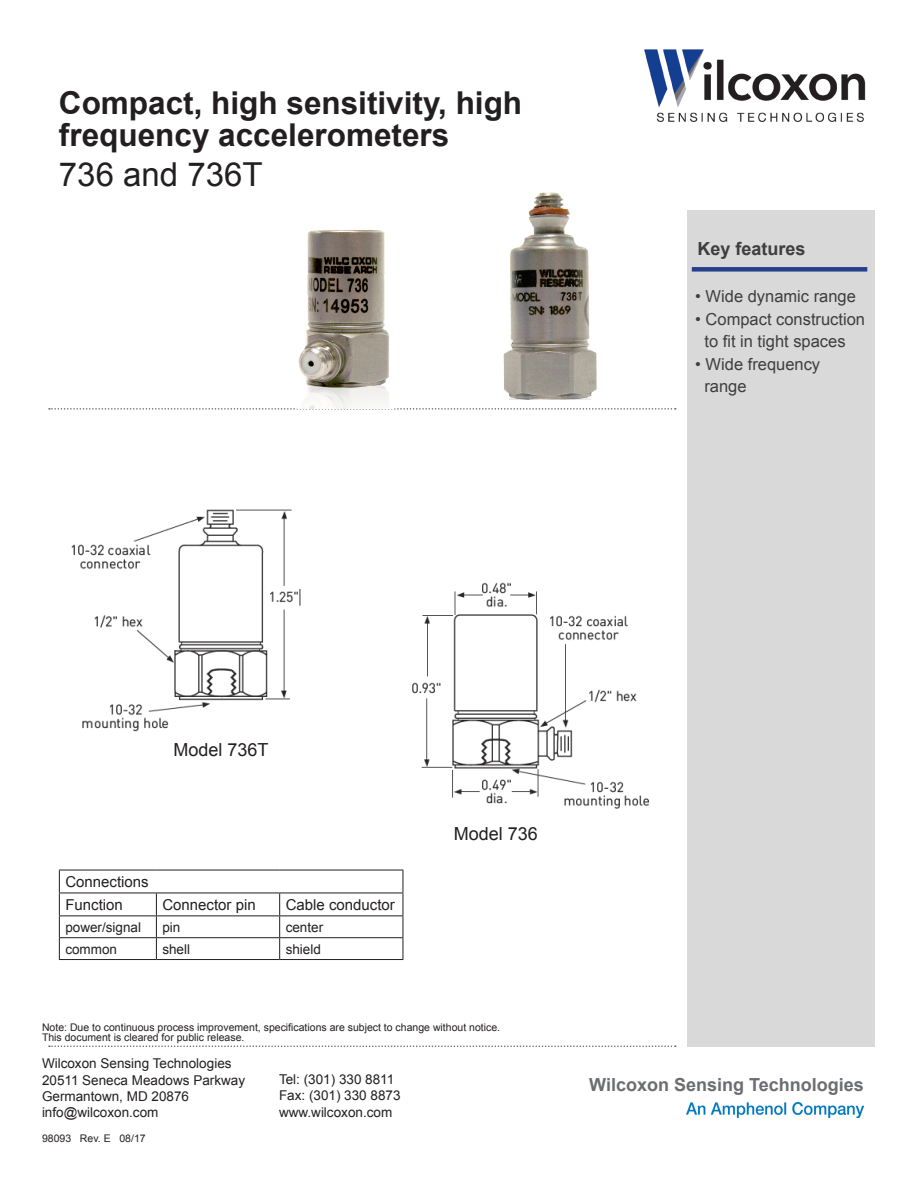
<style>
.page{position:relative;width:918px;height:1188px;background:#fff}
.page>*{position:absolute;margin:0;border:0;box-sizing:border-box;transform-origin:0 0}
.t1{font:33px "Arial";color:#231f20}
.t2{font:700 31.5px/31.5px "Arial";color:#231f20}
.t3{font:700 18px "Arial";color:#6c6d70}
.t4{font:18px "Arial";color:#231f20}
.t5{font:700 18px "Arial";color:#3e3e3f}
.t6{font:16.5px/22.5px "Arial";color:#3e3e3f}
.t7{font:15px "Arial";color:#231f20}
.t8{font:13.5px "Arial";color:#231f20}
.t9{font:10.5px "Arial";color:#231f20}
</style>
<div class="page">
<div style="left:687px;top:210px;width:187px;height:837px;background:#d9d9d9"></div>
<div style="left:692px;top:267px;width:175px;height:5px;background:#253f8e"></div>
<svg style="left:49px;top:1046px;width:627px;height:1px"></svg>
<svg style="left:49px;top:408px;width:627px;height:2px"></svg>
<img style="left:687px;top:1102px;width:177px;height:16px">
<hr style="left:59px;top:870px;width:97px;height:1px;background:#231f20">
<hr style="left:156px;top:870px;width:124px;height:1px;background:#231f20">
<hr style="left:280px;top:870px;width:123px;height:1px;background:#231f20">
<hr style="left:59px;top:893px;width:97px;height:1px;background:#231f20">
<hr style="left:156px;top:893px;width:124px;height:1px;background:#231f20">
<hr style="left:280px;top:893px;width:123px;height:1px;background:#231f20">
<hr style="left:59px;top:916px;width:97px;height:1px;background:#231f20">
<hr style="left:156px;top:916px;width:124px;height:1px;background:#231f20">
<hr style="left:280px;top:916px;width:123px;height:1px;background:#231f20">
<hr style="left:59px;top:937px;width:97px;height:1px;background:#231f20">
<svg style="left:59px;top:870px;width:1px;height:89px"></svg>
<hr style="left:156px;top:937px;width:124px;height:1px;background:#231f20">
<svg style="left:156px;top:893px;width:1px;height:66px"></svg>
<hr style="left:280px;top:937px;width:123px;height:1px;background:#231f20">
<svg style="left:279px;top:893px;width:1px;height:66px"></svg>
<svg style="left:403px;top:870px;width:1px;height:89px"></svg>
<hr style="left:59px;top:959px;width:97px;height:1px;background:#231f20">
<hr style="left:156px;top:959px;width:124px;height:1px;background:#231f20">
<hr style="left:280px;top:959px;width:123px;height:1px;background:#231f20">
<img style="left:644px;top:49px;width:222px;height:73px">
<img style="left:298px;top:230px;width:92px;height:178px">
<img style="left:503px;top:192px;width:94px;height:207px">
<img style="left:71px;top:509px;width:230px;height:223px">
<img style="left:412px;top:582px;width:238px;height:227px">
<p class="t2" style="left:59px;top:89px;width:465px">Compact, high sensitivity, high frequency accelerometers</p>
<p class="t1" style="left:59px;top:153px;width:205px">736 and 736T</p>
<p class="t5" style="left:698px;top:236px;width:110px">Key features</p>
<p class="t6" style="left:695px;top:285px;width:162px">• Wide dynamic range</p>
<p class="t6" style="left:704px;top:308px;width:162px;text-indent:-9px">• Compact construction to fit in tight spaces</p>
<p class="t6" style="left:704px;top:353px;width:117px;text-indent:-9px">• Wide frequency range</p>
<p class="t4" style="left:173px;top:738px;width:97px">Model 736T</p>
<p class="t7" style="left:65px;top:872px;width:85px">Connections</p>
<p class="t7" style="left:65px;top:895px;width:59px">Function</p>
<p class="t7" style="left:162px;top:895px;width:95px">Connector pin</p>
<p class="t7" style="left:286px;top:895px;width:111px">Cable conductor</p>
<p class="t8" style="left:65px;top:918px;width:77px">power/signal</p>
<p class="t8" style="left:162px;top:918px;width:20px">pin</p>
<p class="t8" style="left:286px;top:918px;width:39px">center</p>
<p class="t8" style="left:65px;top:940px;width:53px">common</p>
<p class="t8" style="left:162px;top:940px;width:29px">shell</p>
<p class="t8" style="left:286px;top:940px;width:37px">shield</p>
<p class="t4" style="left:454px;top:822px;width:86px">Model 736</p>
<p class="t9" style="left:42px;top:1020px;width:460px">Note: Due to continuous process improvement, specifications are subject to change without notice.</p>
<p class="t9" style="left:42px;top:1030px;width:204px">This document is cleared for public release.</p>
<p class="t8" style="left:42px;top:1055px;width:191px">Wilcoxon Sensing Technologies</p>
<p class="t8" style="left:42px;top:1071px;width:205px">20511 Seneca Meadows Parkway</p>
<p class="t8" style="left:42px;top:1087px;width:149px">Germantown, MD 20876</p>
<p class="t8" style="left:42px;top:1103px;width:118px">info@wilcoxon.com</p>
<p class="t9" style="left:42px;top:1131px;width:105px">98093 Rev. E 08/17</p>
<p class="t8" style="left:279px;top:1071px;width:117px">Tel: (301) 330 8811</p>
<p class="t8" style="left:279px;top:1087px;width:123px">Fax: (301) 330 8873</p>
<p class="t8" style="left:279px;top:1103px;width:115px">www.wilcoxon.com</p>
<p class="t3" style="left:589px;top:1073px;width:276px">Wilcoxon Sensing Technologies</p>
</div>
